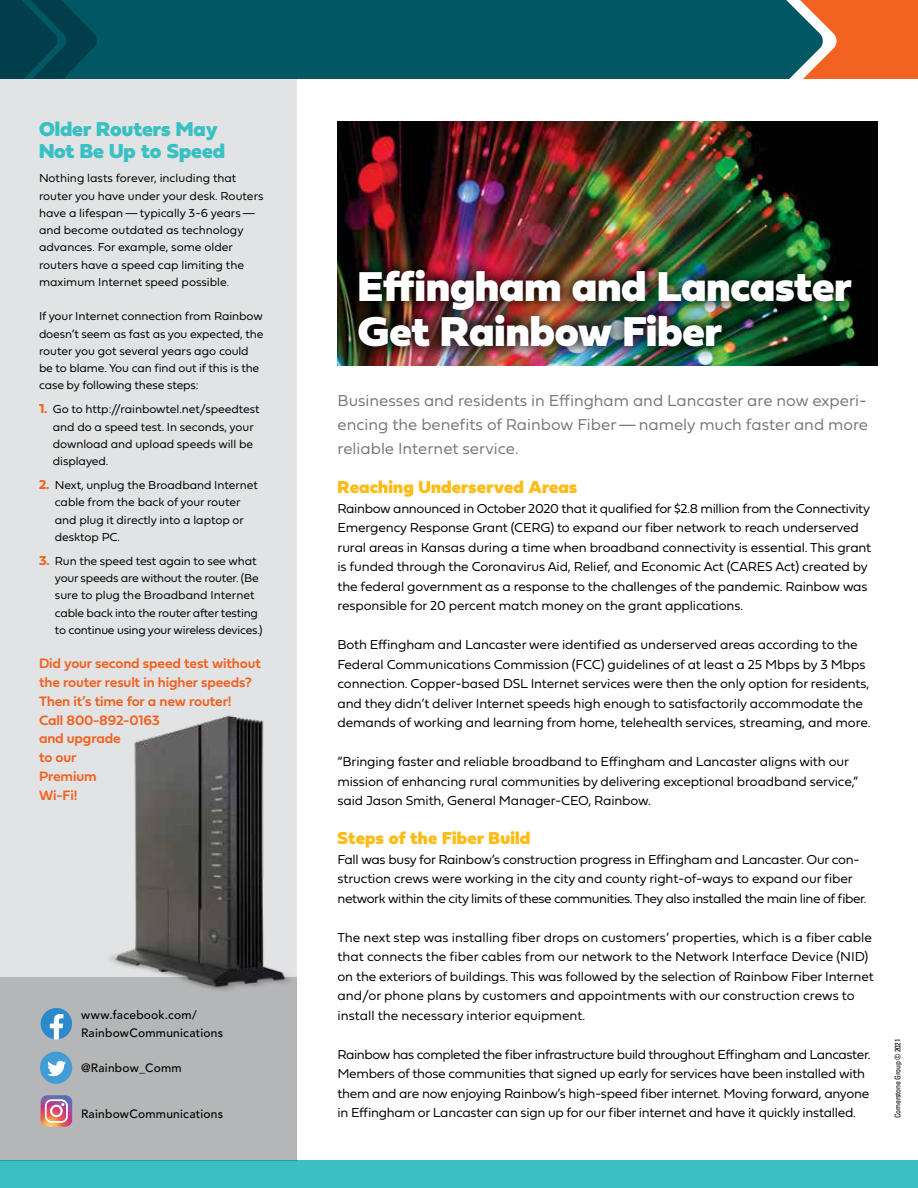
<style>
.page{position:relative;width:918px;height:1188px;background:#fff}
.page>*{position:absolute;margin:0;border:0;box-sizing:border-box;transform-origin:0 0}
.t1{font:43.5px/45px "Fieldwork Geo Black";color:#fff}
.t2{font:21px/22.5px "Fieldwork Geo Black";color:#39c0c3}
.t3{font:18px "Fieldwork Geo Black";letter-spacing:.01em;color:#febc15}
.t4{font:16.5px/24px "Fieldwork Geo Light";color:#77787b;text-align:justify}
.t5{font:14.25px/18.8px "Fieldwork Geo Demibold";letter-spacing:-.01em;color:#f26322}
.t6{font:13.5px/19.5px "Fieldwork Geo Light";letter-spacing:-.01em;color:#000}
.t7{font:12px/17.2px "Fieldwork Geo Light";letter-spacing:-.005em;color:#000}
.t8{font:500 12px/18px "Avenir LT Pro";letter-spacing:.02em;color:#000}
.t9{font:condensed 7.8px "Univers";letter-spacing:-.03em;color:#000}
.s1{font-family:"Fieldwork Geo Bold";font-size:13.5px;color:#f26322}
</style>
<div class="page">
<img style="left:338px;top:122px;width:540px;height:243px">
<div style="left:98px;top:0;width:687px;height:80px;background:#015764"></div>
<svg style="left:0;top:0;width:98px;height:80px;background:#034653"></svg>
<svg style="left:785px;top:0;width:133px;height:79px;background:#cb7143"></svg>
<div style="left:0;top:80px;width:297px;height:1105px;background:#e2e3e4"></div>
<div style="left:0;top:1160px;width:918px;height:28px;background:#38c0c4"></div>
<div style="left:0;top:977px;width:297px;height:183px;background:#b5b6b7"></div>
<svg style="left:41px;top:1008px;width:31px;height:31px"></svg>
<div style="left:40px;top:1052px;width:32px;height:32px;background:#429cd6;border-radius:50%"></div>
<svg style="left:47px;top:1061px;width:19px;height:15px"></svg>
<svg style="left:41px;top:1095px;width:31px;height:32px"></svg>
<div style="left:344px;top:255px;width:523px;height:106px;background:#000;opacity:.75"></div>
<img style="left:110px;top:715px;width:180px;height:275px">
<h2 class="t2" style="left:39px;top:116px;width:188px">Older Routers May<br>Not Be Up to Speed</h2>
<p class="t7" style="left:39px;top:169px;width:226px">Nothing lasts forever, including that router you have under your desk. Routers have a lifespan—typically 3-6 years— and become outdated as technology advances. For example, some older routers have a speed cap limiting the maximum Internet speed possible.</p>
<p class="t7" style="left:39px;top:307px;width:226px">If your Internet connection from Rainbow doesn’t seem as fast as you expected, the router you got several years ago could be to blame. You can find out if this is the case by following these steps:</p>
<p class="t7" style="left:53px;top:400px;width:208px;text-indent:-14px"><span class="s1">1.</span> Go to http://rainbowtel.net/speedtest and do a speed test. In seconds, your download and upload speeds will be displayed.</p>
<p class="t7" style="left:55px;top:476px;width:205px;text-indent:-16px"><span class="s1">2.</span> Next, unplug the Broadband Internet cable from the back of your router and plug it directly into a laptop or desktop PC.</p>
<p class="t7" style="left:55px;top:552px;width:209px;text-indent:-16px"><span class="s1">3.</span> Run the speed test again to see what your speeds are without the router. (Be sure to plug the Broadband Internet cable back into the router after testing to continue using your wireless devices.)</p>
<p class="t5" style="left:39px;top:654px;width:223px">Did your second speed test without the router result in higher speeds?<br>Then it’s time for a new router!<br>Call 800-892-0163<br>and upgrade<br>to our<br>Premium<br>Wi-Fi!</p>
<p class="t8" style="left:81px;top:1006px;width:143px">www.facebook.com/<br>RainbowCommunications</p>
<p class="t8" style="left:81px;top:1059px;width:102px">@Rainbow_Comm</p>
<p class="t8" style="left:81px;top:1105px;width:143px">RainbowCommunications</p>
<h1 class="t1" style="left:358px;top:260px;width:495px">Effingham and Lancaster<br>Get Rainbow Fiber</h1>
<p class="t4" style="left:338px;top:388px;width:532px">Businesses and residents in Effingham and Lancaster are now experi&shy;encing the benefits of Rainbow Fiber—namely much faster and more reliable Internet service.</p>
<h3 class="t3" style="left:338px;top:471px;width:241px">Reaching Underserved Areas</h3>
<p class="t6" style="left:338px;top:498px;width:535px">Rainbow announced in October 2020 that it qualified for $2.8 million from the Connectivity Emergency Response Grant (CERG) to expand our fiber network to reach underserved rural areas in Kansas during a time when broadband connectivity is essential. This grant is funded through the Coronavirus Aid, Relief, and Economic Act (CARES Act) created by the federal government as a response to the challenges of the pandemic. Rainbow was responsible for 20 percent match money on the grant applications.</p>
<p class="t6" style="left:338px;top:634px;width:535px">Both Effingham and Lancaster were identified as underserved areas according to the Federal Communications Commission (FCC) guidelines of at least a 25 Mbps by 3 Mbps connection. Copper-based DSL Internet services were then the only option for residents, and they didn’t deliver Internet speeds high enough to satisfactorily accommodate the demands of working and learning from home, telehealth services, streaming, and more.</p>
<p class="t6" style="left:338px;top:751px;width:522px">“Bringing faster and reliable broadband to Effingham and Lancaster aligns with our mission of enhancing rural communities by delivering exceptional broadband service,” said Jason Smith, General Manager-CEO, Rainbow.</p>
<h3 class="t3" style="left:338px;top:822px;width:194px">Steps of the Fiber Build</h3>
<p class="t6" style="left:338px;top:849px;width:531px">Fall was busy for Rainbow’s construction progress in Effingham and Lancaster. Our con&shy;struction crews were working in the city and county right-of-ways to expand our fiber network within the city limits of these communities. They also installed the main line of fiber.</p>
<p class="t6" style="left:338px;top:927px;width:538px">The next step was installing fiber drops on customers’ properties, which is a fiber cable that connects the fiber cables from our network to the Network Interface Device (NID) on the exteriors of buildings. This was followed by the selection of Rainbow Fiber Internet and/or phone plans by customers and appointments with our construction crews to install the necessary interior equipment.</p>
<p class="t6" style="left:338px;top:1044px;width:535px">Rainbow has completed the fiber infrastructure build throughout Effingham and Lancaster.<br>Members of those communities that signed up early for services have been installed with them and are now enjoying Rainbow’s high-speed fiber internet. Moving forward, anyone in Effingham or Lancaster can sign up for our fiber internet and have it quickly installed.</p>
<p class="t9" style="left:893px;top:1118px;width:80px;rotate:-90deg">Cornerstone Group © 2021</p>
</div>
